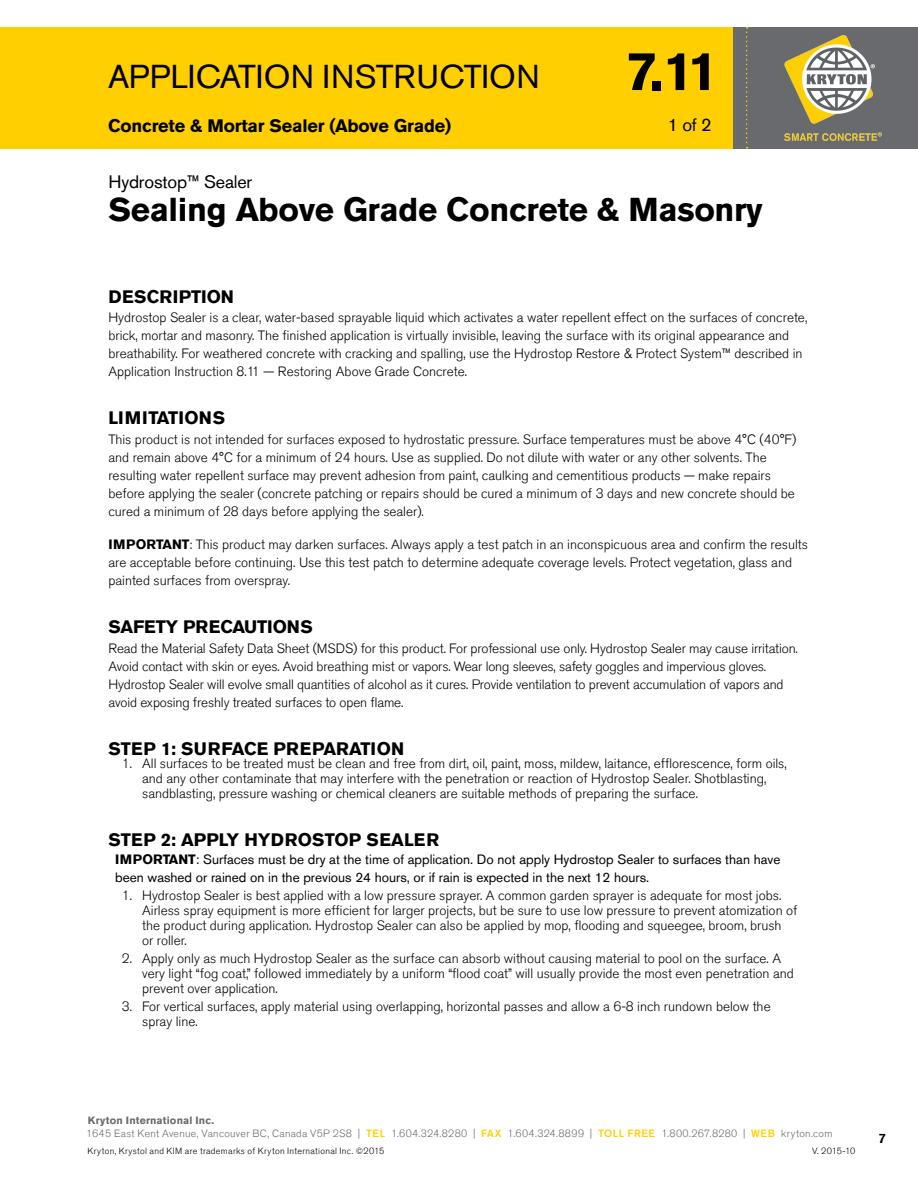
<style>
.page{position:relative;width:918px;height:1188px;background:#fff}
.page>*{position:absolute;margin:0;border:0;box-sizing:border-box;transform-origin:0 0}
.t1{font:700 54px "Akzidenz Grotesk Std";color:#000}
.t2{font:700 33px "Akzidenz Grotesk Std";letter-spacing:-.01em;color:#000}
.t3{font:33px "Akzidenz Grotesk Std";letter-spacing:.01em;color:#000}
.t4{font:700 18px "Akzidenz Grotesk Std";letter-spacing:.005em;color:#000}
.t5{font:18px "Akzidenz Grotesk Std";letter-spacing:-.01em;color:#000}
.t6{font:300 13.5px/18px "Akzidenz Grotesk Std";color:#000}
.t7{font:13.5px/18px "Akzidenz Grotesk Std";color:#000}
.t8{font:500 13.5px "Akzidenz Grotesk Std";color:#000}
.t9{font:300 10.5px "Akzidenz Grotesk Std";letter-spacing:.03em;color:#696a6d}
.t10{font:700 10.5px "Akzidenz Grotesk Std";letter-spacing:.015em;color:#696a6d}
.t11{font:300 9px "Akzidenz Grotesk Std";letter-spacing:.035em;color:#000}
.s1{font-weight:700}
.s2{font-weight:500;color:#ffcf01}
</style>
<div class="page">
<div style="left:0;top:27px;width:734px;height:122px;background:#ffcf01"></div>
<div style="left:733px;top:27px;width:185px;height:122px;background:#696a6d"></div>
<svg style="left:746px;top:27px;width:2px;height:121px"></svg>
<img style="left:784px;top:35px;width:98px;height:105px">
<h2 class="t3" style="left:108px;top:57px;width:433px">APPLICATION INSTRUCTION</h2>
<h3 class="t4" style="left:108px;top:115px;width:345px">Concrete &amp; Mortar Sealer (Above Grade)</h3>
<h1 class="t1" style="left:627px;top:40px;width:92px">7.11</h1>
<h3 class="t5" style="left:668px;top:114px;width:45px">1 of 2</h3>
<h3 class="t5" style="left:108px;top:171px;width:145px">Hydrostop™ Sealer</h3>
<h2 class="t2" style="left:108px;top:190px;width:656px">Sealing Above Grade Concrete &amp; Masonry</h2>
<h3 class="t4" style="left:108px;top:286px;width:127px">DESCRIPTION</h3>
<p class="t6" style="left:108px;top:309px;width:700px">Hydrostop Sealer is a clear, water-based sprayable liquid which activates a water repellent effect on the surfaces of concrete, brick, mortar and masonry. The finished application is virtually invisible, leaving the surface with its original appearance and breathability. For weathered concrete with cracking and spalling, use the Hydrostop Restore &amp; Protect System™ described in Application Instruction 8.11 — Restoring Above Grade Concrete.</p>
<h3 class="t4" style="left:108px;top:408px;width:118px">LIMITATIONS</h3>
<p class="t6" style="left:108px;top:431px;width:689px">This product is not intended for surfaces exposed to hydrostatic pressure. Surface temperatures must be above 4°C (40°F) and remain above 4°C for a minimum of 24 hours. Use as supplied. Do not dilute with water or any other solvents. The resulting water repellent surface may prevent adhesion from paint, caulking and cementitious products — make repairs before applying the sealer (concrete patching or repairs should be cured a minimum of 3 days and new concrete should be cured a minimum of 28 days before applying the sealer).</p>
<p class="t6" style="left:108px;top:536px;width:701px"><span class="s1">IMPORTANT</span>: This product may darken surfaces. Always apply a test patch in an inconspicuous area and confirm the results are acceptable before continuing. Use this test patch to determine adequate coverage levels. Protect vegetation, glass and painted surfaces from overspray.</p>
<h3 class="t4" style="left:108px;top:616px;width:206px">SAFETY PRECAUTIONS</h3>
<p class="t6" style="left:108px;top:639px;width:691px">Read the Material Safety Data Sheet (MSDS) for this product. For professional use only. Hydrostop Sealer may cause irritation.<br>Avoid contact with skin or eyes. Avoid breathing mist or vapors. Wear long sleeves, safety goggles and impervious gloves.<br>Hydrostop Sealer will evolve small quantities of alcohol as it cures. Provide ventilation to prevent accumulation of vapors and avoid exposing freshly treated surfaces to open flame.</p>
<h3 class="t4" style="left:108px;top:738px;width:297px">STEP 1: SURFACE PREPARATION</h3>
<p class="t6" style="left:142px;top:756px;width:646px;line-height:15px;text-indent:-20px">1. All surfaces to be treated must be clean and free from dirt, oil, paint, moss, mildew, laitance, efflorescence, form oils, and any other contaminate that may interfere with the penetration or reaction of Hydrostop Sealer. Shotblasting, sandblasting, pressure washing or chemical cleaners are suitable methods of preparing the surface.</p>
<h3 class="t4" style="left:108px;top:829px;width:332px">STEP 2: APPLY HYDROSTOP SEALER</h3>
<p class="t7" style="left:115px;top:850px;width:667px"><span class="s1">IMPORTANT</span>: Surfaces must be dry at the time of application. Do not apply Hydrostop Sealer to surfaces than have been washed or rained on in the previous 24 hours, or if rain is expected in the next 12 hours.</p>
<p class="t6" style="left:142px;top:888px;width:657px;line-height:15px;text-indent:-20px">1. Hydrostop Sealer is best applied with a low pressure sprayer. A common garden sprayer is adequate for most jobs.<br>Airless spray equipment is more efficient for larger projects, but be sure to use low pressure to prevent atomization of the product during application. Hydrostop Sealer can also be applied by mop, flooding and squeegee, broom, brush<br>or roller.</p>
<p class="t6" style="left:142px;top:951px;width:653px;line-height:15px;text-indent:-20px">2. Apply only as much Hydrostop Sealer as the surface can absorb without causing material to pool on the surface. A very light “fog coat,” followed immediately by a uniform “flood coat” will usually provide the most even penetration and prevent over application.</p>
<p class="t6" style="left:142px;top:999px;width:630px;line-height:15px;text-indent:-20px">3. For vertical surfaces, apply material using overlapping, horizontal passes and allow a 6-8 inch rundown below the spray line.</p>
<p class="t10" style="left:88px;top:1114px;width:128px">Kryton International Inc.</p>
<p class="t9" style="left:86px;top:1127px;width:748px">1645 East Kent Avenue, Vancouver BC, Canada V5P 2S8 | <span class="s2">TEL</span> 1.604.324.8280 | <span class="s2">FAX</span> 1.604.324.8899 | <span class="s2">TOLL FREE</span> 1.800.267.8280 | <span class="s2">WEB</span> kryton.com</p>
<p class="t11" style="left:87px;top:1145px;width:298px">Kryton, Krystol and KIM are trademarks of Kryton International Inc. ©2015</p>
<p class="t11" style="left:812px;top:1145px;width:45px">V. 2015-10</p>
<p class="t8" style="left:879px;top:1130px;width:9px">7</p>
</div>
